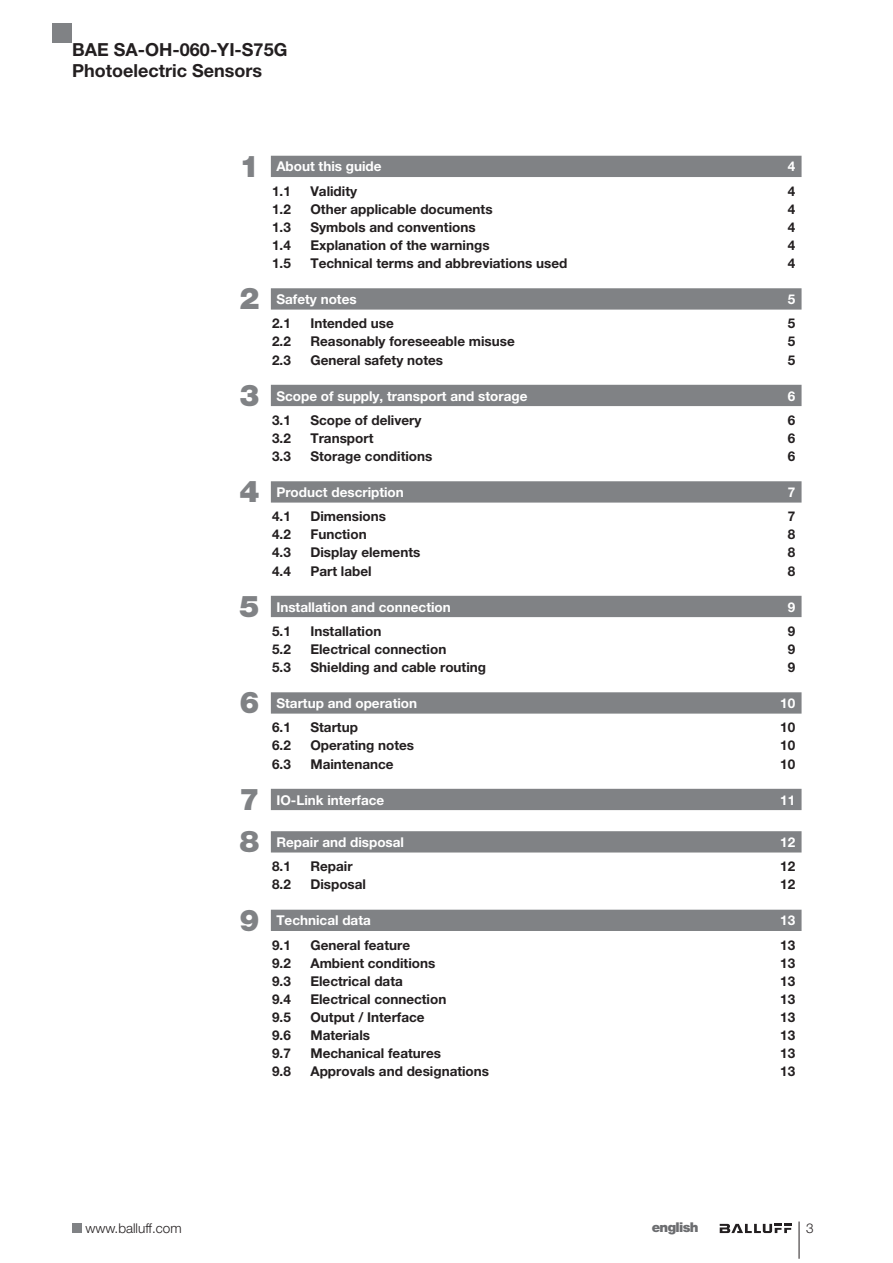
<style>
.page{position:relative;width:893px;height:1263px;background:#fff}
.page>*{position:absolute;margin:0;border:0;box-sizing:border-box;transform-origin:0 0}
.t1{font:900 30px "Helvetica Neue LT Pro";color:#808285}
.t2{font:700 18px/20.2px "Helvetica Neue LT Pro";color:#231f20}
.t3{font:700 13.5px "Helvetica Neue LT Pro";color:#231f20}
.t4{font:700 13.5px "Helvetica Neue LT Pro";color:#fff}
.t5{font:300 13.5px "Helvetica Neue LT Pro";color:#231f20}
.t6{font:900 13.5px "Helvetica Neue LT Pro";letter-spacing:-.05em;color:#6c6d70}
</style>
<div class="page">
<div style="left:72px;top:1223px;width:10px;height:10px;background:#808285"></div>
<div style="left:53px;top:23px;width:19px;height:20px;background:#808285"></div>
<hr style="left:799px;top:1221px;width:1px;height:38px;background:#231f20">
<svg style="left:720px;top:1224px;width:72px;height:9px"></svg>
<div style="left:271px;top:156px;width:530px;height:21px;background:#808285"></div>
<div style="left:271px;top:288px;width:530px;height:22px;background:#808285"></div>
<div style="left:271px;top:385px;width:530px;height:21px;background:#808285"></div>
<div style="left:271px;top:481px;width:530px;height:22px;background:#808285"></div>
<div style="left:271px;top:596px;width:530px;height:21px;background:#808285"></div>
<div style="left:271px;top:692px;width:530px;height:22px;background:#808285"></div>
<div style="left:271px;top:789px;width:530px;height:21px;background:#808285"></div>
<div style="left:271px;top:831px;width:530px;height:21px;background:#808285"></div>
<div style="left:271px;top:910px;width:530px;height:21px;background:#808285"></div>
<h2 class="t2" style="left:72px;top:39px;width:217px">BAE SA-OH-060-YI-S75G<br>Photoelectric Sensors</h2>
<p class="t1" style="left:239px;top:148px;width:22px">1</p>
<p class="t4" style="left:276px;top:158px;width:107px">About this guide</p>
<p class="t4" style="left:788px;top:158px;width:9px">4</p>
<p class="t3" style="left:272px;top:183px;width:20px">1.1</p>
<p class="t3" style="left:310px;top:183px;width:48px">Validity</p>
<p class="t3" style="left:788px;top:183px;width:9px">4</p>
<p class="t3" style="left:272px;top:201px;width:20px">1.2</p>
<p class="t3" style="left:310px;top:201px;width:184px">Other applicable documents</p>
<p class="t3" style="left:788px;top:201px;width:9px">4</p>
<p class="t3" style="left:272px;top:219px;width:20px">1.3</p>
<p class="t3" style="left:310px;top:219px;width:167px">Symbols and conventions</p>
<p class="t3" style="left:788px;top:219px;width:9px">4</p>
<p class="t3" style="left:272px;top:237px;width:20px">1.4</p>
<p class="t3" style="left:310px;top:237px;width:181px">Explanation of the warnings</p>
<p class="t3" style="left:788px;top:237px;width:9px">4</p>
<p class="t3" style="left:272px;top:255px;width:20px">1.5</p>
<p class="t3" style="left:310px;top:255px;width:258px">Technical terms and abbreviations used</p>
<p class="t3" style="left:788px;top:255px;width:9px">4</p>
<p class="t1" style="left:239px;top:281px;width:22px">2</p>
<p class="t4" style="left:276px;top:291px;width:82px">Safety notes</p>
<p class="t4" style="left:788px;top:291px;width:9px">5</p>
<p class="t3" style="left:272px;top:315px;width:20px">2.1</p>
<p class="t3" style="left:310px;top:315px;width:85px">Intended use</p>
<p class="t3" style="left:788px;top:315px;width:9px">5</p>
<p class="t3" style="left:272px;top:333px;width:20px">2.2</p>
<p class="t3" style="left:310px;top:333px;width:206px">Reasonably foreseeable misuse</p>
<p class="t3" style="left:788px;top:333px;width:9px">5</p>
<p class="t3" style="left:272px;top:351px;width:20px">2.3</p>
<p class="t3" style="left:310px;top:351px;width:134px">General safety notes</p>
<p class="t3" style="left:788px;top:351px;width:9px">5</p>
<p class="t1" style="left:239px;top:377px;width:22px">3</p>
<p class="t4" style="left:276px;top:387px;width:253px">Scope of supply, transport and storage</p>
<p class="t4" style="left:788px;top:387px;width:9px">6</p>
<p class="t3" style="left:272px;top:412px;width:20px">3.1</p>
<p class="t3" style="left:310px;top:412px;width:112px">Scope of delivery</p>
<p class="t3" style="left:788px;top:412px;width:9px">6</p>
<p class="t3" style="left:272px;top:430px;width:20px">3.2</p>
<p class="t3" style="left:310px;top:430px;width:65px">Transport</p>
<p class="t3" style="left:788px;top:430px;width:9px">6</p>
<p class="t3" style="left:272px;top:448px;width:20px">3.3</p>
<p class="t3" style="left:310px;top:448px;width:123px">Storage conditions</p>
<p class="t3" style="left:788px;top:448px;width:9px">6</p>
<p class="t1" style="left:239px;top:474px;width:22px">4</p>
<p class="t4" style="left:276px;top:484px;width:129px">Product description</p>
<p class="t4" style="left:788px;top:484px;width:9px">7</p>
<p class="t3" style="left:272px;top:508px;width:20px">4.1</p>
<p class="t3" style="left:310px;top:508px;width:77px">Dimensions</p>
<p class="t3" style="left:788px;top:508px;width:9px">7</p>
<p class="t3" style="left:272px;top:526px;width:20px">4.2</p>
<p class="t3" style="left:310px;top:526px;width:58px">Function</p>
<p class="t3" style="left:788px;top:526px;width:9px">8</p>
<p class="t3" style="left:272px;top:544px;width:20px">4.3</p>
<p class="t3" style="left:310px;top:544px;width:111px">Display elements</p>
<p class="t3" style="left:788px;top:544px;width:9px">8</p>
<p class="t3" style="left:272px;top:562px;width:20px">4.4</p>
<p class="t3" style="left:310px;top:562px;width:63px">Part label</p>
<p class="t3" style="left:788px;top:562px;width:9px">8</p>
<p class="t1" style="left:239px;top:588px;width:22px">5</p>
<p class="t4" style="left:276px;top:598px;width:176px">Installation and connection</p>
<p class="t4" style="left:788px;top:598px;width:9px">9</p>
<p class="t3" style="left:272px;top:623px;width:20px">5.1</p>
<p class="t3" style="left:310px;top:623px;width:72px">Installation</p>
<p class="t3" style="left:788px;top:623px;width:9px">9</p>
<p class="t3" style="left:272px;top:641px;width:20px">5.2</p>
<p class="t3" style="left:310px;top:641px;width:137px">Electrical connection</p>
<p class="t3" style="left:788px;top:641px;width:9px">9</p>
<p class="t3" style="left:272px;top:659px;width:20px">5.3</p>
<p class="t3" style="left:310px;top:659px;width:177px">Shielding and cable routing</p>
<p class="t3" style="left:788px;top:659px;width:9px">9</p>
<p class="t1" style="left:239px;top:685px;width:22px">6</p>
<p class="t4" style="left:276px;top:695px;width:142px">Startup and operation</p>
<p class="t4" style="left:780px;top:695px;width:17px">10</p>
<p class="t3" style="left:272px;top:719px;width:20px">6.1</p>
<p class="t3" style="left:310px;top:719px;width:49px">Startup</p>
<p class="t3" style="left:780px;top:719px;width:17px">10</p>
<p class="t3" style="left:272px;top:737px;width:20px">6.2</p>
<p class="t3" style="left:310px;top:737px;width:105px">Operating notes</p>
<p class="t3" style="left:780px;top:737px;width:17px">10</p>
<p class="t3" style="left:272px;top:755px;width:20px">6.3</p>
<p class="t3" style="left:310px;top:755px;width:85px">Maintenance</p>
<p class="t3" style="left:780px;top:755px;width:17px">10</p>
<p class="t1" style="left:239px;top:781px;width:22px">7</p>
<p class="t4" style="left:276px;top:791px;width:109px">IO-Link interface</p>
<p class="t4" style="left:780px;top:791px;width:17px">11</p>
<p class="t1" style="left:239px;top:824px;width:22px">8</p>
<p class="t4" style="left:276px;top:834px;width:129px">Repair and disposal</p>
<p class="t4" style="left:780px;top:834px;width:17px">12</p>
<p class="t3" style="left:272px;top:858px;width:20px">8.1</p>
<p class="t3" style="left:310px;top:858px;width:44px">Repair</p>
<p class="t3" style="left:780px;top:858px;width:17px">12</p>
<p class="t3" style="left:272px;top:876px;width:20px">8.2</p>
<p class="t3" style="left:310px;top:876px;width:57px">Disposal</p>
<p class="t3" style="left:780px;top:876px;width:17px">12</p>
<p class="t1" style="left:239px;top:902px;width:22px">9</p>
<p class="t4" style="left:276px;top:912px;width:96px">Technical data</p>
<p class="t4" style="left:780px;top:912px;width:17px">13</p>
<p class="t3" style="left:272px;top:937px;width:20px">9.1</p>
<p class="t3" style="left:310px;top:937px;width:101px">General feature</p>
<p class="t3" style="left:780px;top:937px;width:17px">13</p>
<p class="t3" style="left:272px;top:955px;width:20px">9.2</p>
<p class="t3" style="left:310px;top:955px;width:126px">Ambient conditions</p>
<p class="t3" style="left:780px;top:955px;width:17px">13</p>
<p class="t3" style="left:272px;top:973px;width:20px">9.3</p>
<p class="t3" style="left:310px;top:973px;width:94px">Electrical data</p>
<p class="t3" style="left:780px;top:973px;width:17px">13</p>
<p class="t3" style="left:272px;top:991px;width:20px">9.4</p>
<p class="t3" style="left:310px;top:991px;width:137px">Electrical connection</p>
<p class="t3" style="left:780px;top:991px;width:17px">13</p>
<p class="t3" style="left:272px;top:1009px;width:20px">9.5</p>
<p class="t3" style="left:310px;top:1009px;width:116px">Output / Interface</p>
<p class="t3" style="left:780px;top:1009px;width:17px">13</p>
<p class="t3" style="left:272px;top:1027px;width:20px">9.6</p>
<p class="t3" style="left:310px;top:1027px;width:61px">Materials</p>
<p class="t3" style="left:780px;top:1027px;width:17px">13</p>
<p class="t3" style="left:272px;top:1045px;width:20px">9.7</p>
<p class="t3" style="left:310px;top:1045px;width:132px">Mechanical features</p>
<p class="t3" style="left:780px;top:1045px;width:17px">13</p>
<p class="t3" style="left:272px;top:1063px;width:20px">9.8</p>
<p class="t3" style="left:310px;top:1063px;width:180px">Approvals and designations</p>
<p class="t3" style="left:780px;top:1063px;width:17px">13</p>
<p class="t5" style="left:85px;top:1220px;width:98px">www.balluff.com</p>
<p class="t6" style="left:652px;top:1219px;width:48px">english</p>
<p class="t5" style="left:806px;top:1220px;width:9px">3</p>
</div>
